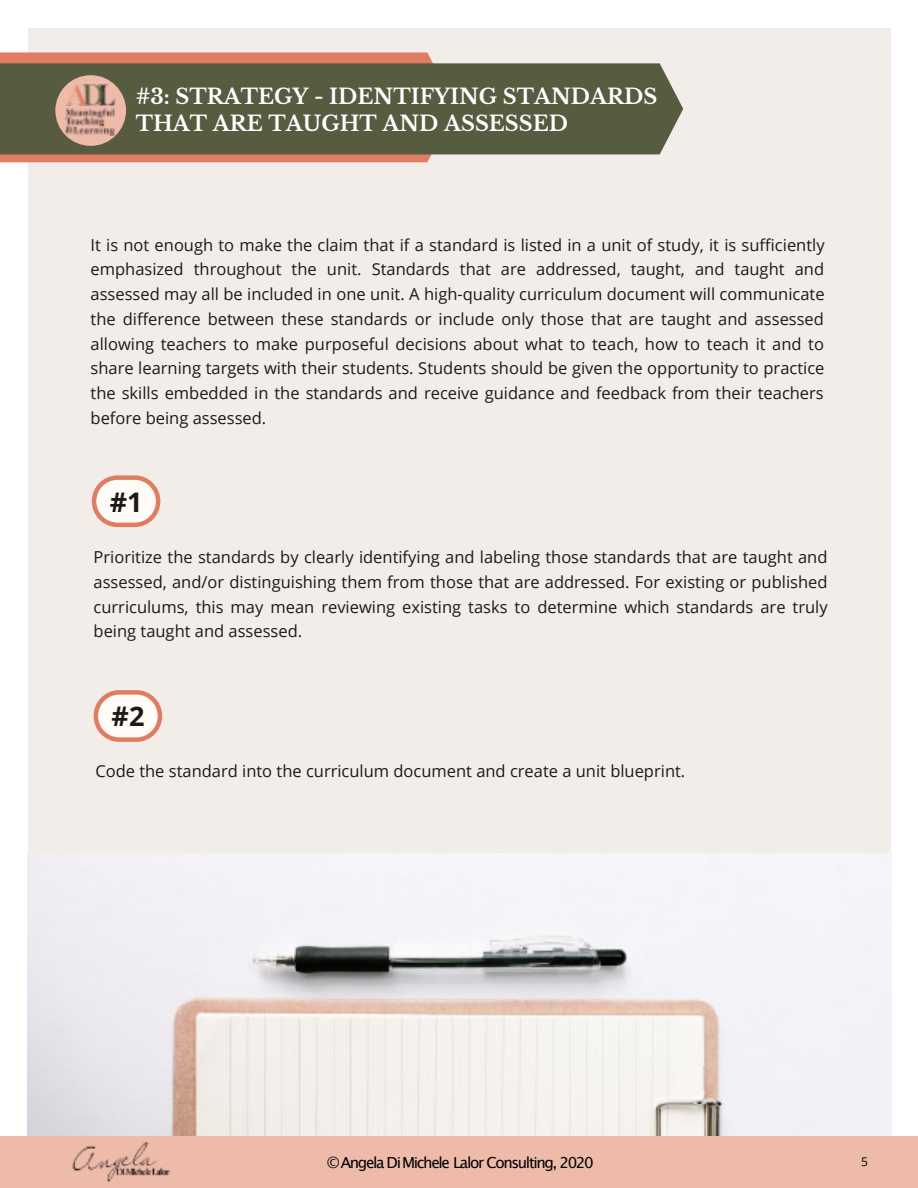
<style>
.page{position:relative;width:918px;height:1188px;background:#fff}
.page>*{position:absolute;margin:0;border:0;box-sizing:border-box;transform-origin:0 0}
.t1{font:700 27px "Open Sans";color:#1c191a}
.t2{font:700 21px/27px "Libre Baskerville";color:#fff}
.t3{font:16.5px/24.8px "Open Sans";color:#1c191a;text-align:justify}
.t4{font:15.15px "Lucida Grande";letter-spacing:-.09em;color:#000}
.t5{font:12px "Open Sans";color:#000}
</style>
<div class="page">
<div style="left:28px;top:28px;width:863px;height:1132px;background:#f2ede9"></div>
<svg style="left:0;top:52px;width:456px;height:110px;background:#de846b"></svg>
<div style="left:0;top:63px;width:683px;height:91px;background:#575c41"></div>
<div style="left:55px;top:75px;width:71px;height:71px;background:#eba;border-radius:50%"></div>
<img style="left:65px;top:85px;width:51px;height:51px">
<svg style="left:92px;top:475px;width:68px;height:52px"></svg>
<svg style="left:94px;top:690px;width:68px;height:52px"></svg>
<img style="left:28px;top:853px;width:864px;height:283px">
<div style="left:0;top:1136px;width:918px;height:52px;background:#eba"></div>
<img style="left:72px;top:1142px;width:99px;height:41px">
<p class="t2" style="left:136px;top:83px;width:523px">#3: STRATEGY - IDENTIFYING STANDARDS<br>THAT ARE TAUGHT AND ASSESSED</p>
<p class="t3" style="left:91px;top:234px;width:736px">It is not enough to make the claim that if a standard is listed in a unit of study, it is sufficiently emphasized throughout the unit. Standards that are addressed, taught, and taught and assessed may all be included in one unit. A high-quality curriculum document will communicate the difference between these standards or include only those that are taught and assessed allowing teachers to make purposeful decisions about what to teach, how to teach it and to share learning targets with their students. Students should be given the opportunity to practice the skills embedded in the standards and receive guidance and feedback from their teachers before being assessed.</p>
<h1 class="t1" style="left:110px;top:491px;width:34px">#1</h1>
<p class="t3" style="left:94px;top:547px;width:736px">Prioritize the standards by clearly identifying and labeling those standards that are taught and assessed, and/or distinguishing them from those that are addressed. For existing or published curriculums, this may mean reviewing existing tasks to determine which standards are truly being taught and assessed.</p>
<h1 class="t1" style="left:112px;top:706px;width:34px">#2</h1>
<p class="t3" style="left:95px;top:761px;width:591px">Code the standard into the curriculum document and create a unit blueprint.</p>
<p class="t4" style="left:327px;top:1156px;width:268px">©Angela Di Michele Lalor Consulting, 2020</p>
<p class="t5" style="left:861px;top:1157px;width:8px">5</p>
</div>
